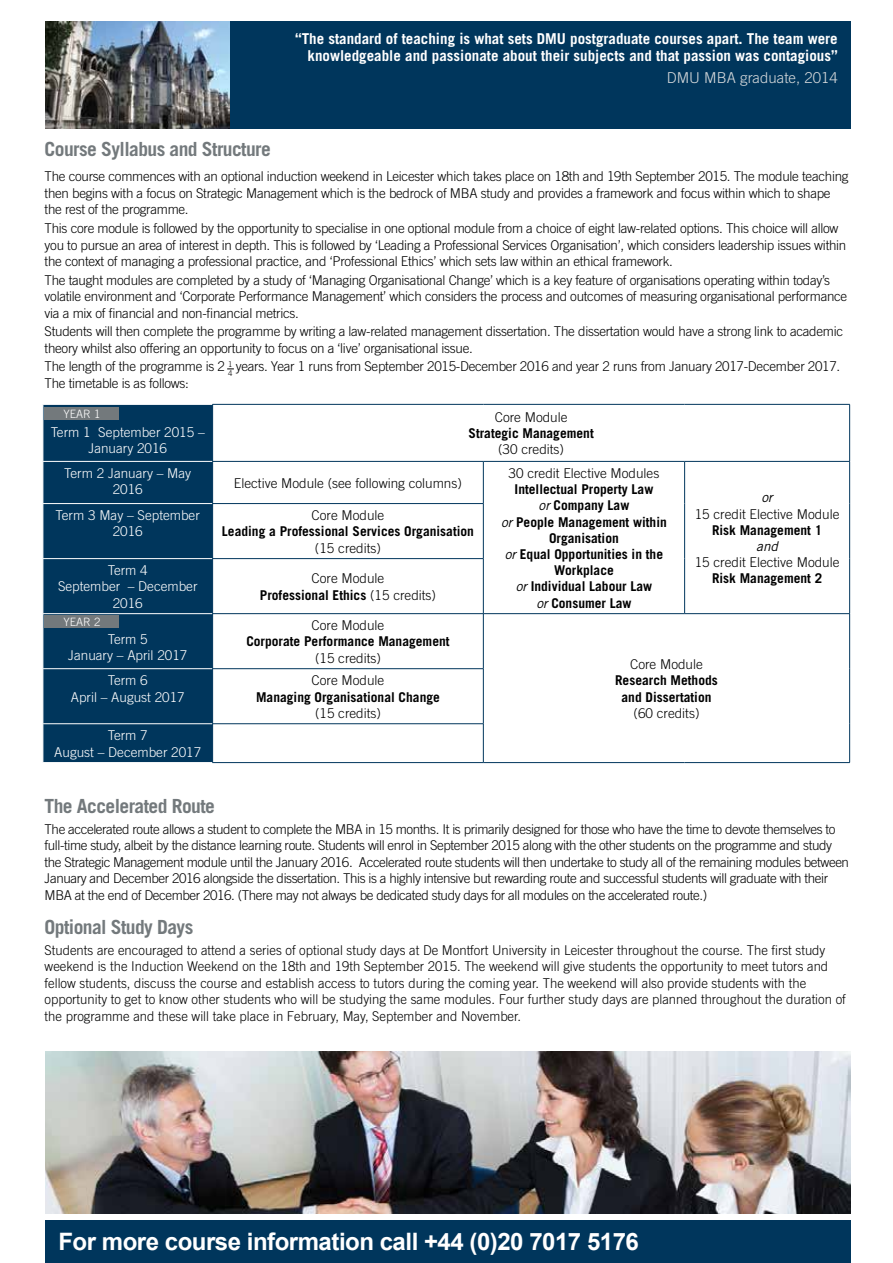
<style>
.page{position:relative;width:893px;height:1263px;background:#fff}
.page>*{position:absolute;margin:0;border:0;box-sizing:border-box;transform-origin:0 0}
.t1{font:700 24px "Arial";letter-spacing:-.02em;color:#fff}
.t2{font:700 19.5px "Trade Gothic";letter-spacing:-.03em;color:#73797c}
.t3{font:700 15px/16.5px "Trade Gothic";color:#fff;text-align:right}
.t4{font:300 15px "Trade Gothic";color:#d6d9db}
.t5{font:300 13.5px/16.5px "Trade Gothic";letter-spacing:-.02em;color:#000}
.t6{font:300 13.5px/16.5px "Trade Gothic";color:#000}
.t7{font:700 13.5px/16.2px "Trade Gothic";color:#000;text-align:center}
.t8{font:300 13.5px/16.2px "Trade Gothic";color:#fff;text-align:center}
.t9{font:italic 13.5px "Trade Gothic";color:#000}
.t10{font:300 11.55px "Trade Gothic";color:#fff}
.s1{font-weight:700}
.s2{font-weight:400;font-style:italic}
</style>
<div class="page">
<div style="left:45px;top:1220px;width:805px;height:43px;background:#00365c"></div>
<img style="left:45px;top:1051px;width:805px;height:162px">
<div style="left:60px;top:21px;width:790px;height:108px;background:#00365c"></div>
<img style="left:46px;top:21px;width:183px;height:108px">
<div style="left:44px;top:405px;width:168px;height:357px;background:#00365c"></div>
<hr style="left:43px;top:461px;width:169px;height:1px;background:#fff">
<hr style="left:43px;top:503px;width:169px;height:1px;background:#fff">
<hr style="left:43px;top:558px;width:169px;height:1px;background:#fff">
<hr style="left:43px;top:613px;width:169px;height:1px;background:#fff">
<hr style="left:43px;top:668px;width:169px;height:1px;background:#fff">
<hr style="left:43px;top:723px;width:169px;height:1px;background:#fff">
<hr style="left:212px;top:404px;width:271px;height:1px;background:#00365c">
<hr style="left:212px;top:404px;width:1px;height:57px;background:#00365c">
<hr style="left:483px;top:404px;width:202px;height:1px;background:#00365c">
<hr style="left:685px;top:404px;width:165px;height:1px;background:#00365c">
<hr style="left:849px;top:404px;width:1px;height:57px;background:#00365c">
<hr style="left:212px;top:461px;width:271px;height:1px;background:#00365c">
<hr style="left:212px;top:462px;width:1px;height:41px;background:#00365c">
<hr style="left:483px;top:461px;width:202px;height:1px;background:#00365c">
<hr style="left:483px;top:462px;width:1px;height:41px;background:#00365c">
<hr style="left:685px;top:461px;width:165px;height:1px;background:#00365c">
<hr style="left:684px;top:462px;width:1px;height:42px;background:#00365c">
<hr style="left:849px;top:462px;width:1px;height:42px;background:#00365c">
<hr style="left:684px;top:504px;width:1px;height:55px;background:#00365c">
<hr style="left:849px;top:504px;width:1px;height:55px;background:#00365c">
<hr style="left:684px;top:559px;width:1px;height:54px;background:#00365c">
<hr style="left:849px;top:559px;width:1px;height:54px;background:#00365c">
<hr style="left:212px;top:503px;width:271px;height:1px;background:#00365c">
<hr style="left:212px;top:504px;width:1px;height:54px;background:#00365c">
<hr style="left:483px;top:504px;width:1px;height:54px;background:#00365c">
<hr style="left:212px;top:558px;width:271px;height:1px;background:#00365c">
<hr style="left:212px;top:559px;width:1px;height:54px;background:#00365c">
<hr style="left:483px;top:559px;width:1px;height:54px;background:#00365c">
<hr style="left:212px;top:613px;width:271px;height:1px;background:#00365c">
<hr style="left:212px;top:614px;width:1px;height:54px;background:#00365c">
<hr style="left:483px;top:613px;width:202px;height:1px;background:#00365c">
<hr style="left:483px;top:614px;width:1px;height:54px;background:#00365c">
<hr style="left:685px;top:613px;width:165px;height:1px;background:#00365c">
<hr style="left:849px;top:614px;width:1px;height:55px;background:#00365c">
<hr style="left:849px;top:669px;width:1px;height:55px;background:#00365c">
<hr style="left:849px;top:724px;width:1px;height:38px;background:#00365c">
<hr style="left:483px;top:762px;width:202px;height:1px;background:#00365c">
<hr style="left:685px;top:762px;width:165px;height:1px;background:#00365c">
<hr style="left:212px;top:668px;width:271px;height:1px;background:#00365c">
<hr style="left:212px;top:669px;width:1px;height:54px;background:#00365c">
<hr style="left:483px;top:669px;width:1px;height:54px;background:#00365c">
<hr style="left:212px;top:723px;width:271px;height:1px;background:#00365c">
<hr style="left:212px;top:724px;width:1px;height:38px;background:#00365c">
<hr style="left:483px;top:724px;width:1px;height:38px;background:#00365c">
<hr style="left:212px;top:762px;width:271px;height:1px;background:#00365c">
<div style="left:45px;top:407px;width:74px;height:12px;background:#73797c"></div>
<div style="left:45px;top:615px;width:74px;height:13px;background:#73797c"></div>
<p class="t3" style="left:295px;top:30px;width:544px">“The standard of teaching is what sets DMU postgraduate courses apart. The team were knowledgeable and passionate about their subjects and that passion was contagious”</p>
<p class="t4" style="left:667px;top:69px;width:172px">DMU MBA graduate, 2014</p>
<h2 class="t2" style="left:45px;top:137px;width:228px">Course Syllabus and Structure</h2>
<p class="t5" style="left:45px;top:168px;width:805px">The course commences with an optional induction weekend in Leicester which takes place on 18th and 19th September 2015. The module teaching then begins with a focus on Strategic Management which is the bedrock of MBA study and provides a framework and focus within which to shape the rest of the programme.</p>
<p class="t5" style="left:45px;top:220px;width:803px">This core module is followed by the opportunity to specialise in one optional module from a choice of eight law-related options. This choice will allow you to pursue an area of interest in depth. This is followed by ‘Leading a Professional Services Organisation’, which considers leadership issues within the context of managing a professional practice, and ‘Professional Ethics’ which sets law within an ethical framework.</p>
<p class="t5" style="left:45px;top:271px;width:804px">The taught modules are completed by a study of ‘Managing Organisational Change’ which is a key feature of organisations operating within today’s volatile environment and ‘Corporate Performance Management’ which considers the process and outcomes of measuring organisational performance via a mix of financial and non-financial metrics.</p>
<p class="t5" style="left:45px;top:323px;width:800px">Students will then complete the programme by writing a law-related management dissertation. The dissertation would have a strong link to academic theory whilst also offering an opportunity to focus on a ‘live’ organisational issue.</p>
<p class="t5" style="left:45px;top:358px;width:189px">The length of the programme is 2 <sup>1</sup></p>
<p class="t5" style="left:228px;top:358px;width:614px"><sub>4</sub> years. Year 1 runs from September 2015-December 2016 and year 2 runs from January 2017-December 2017.</p>
<p class="t5" style="left:45px;top:375px;width:146px">The timetable is as follows:</p>
<p class="t10" style="left:63px;top:407px;width:38px">YEAR 1</p>
<p class="t8" style="left:51px;top:424px;width:156px">Term 1 September 2015 –<br>January 2016</p>
<p class="t6" style="left:495px;top:409px;width:74px">Core Module</p>
<p class="t7" style="left:468px;top:425px;width:127px">Strategic Management</p>
<p class="t6" style="left:498px;top:441px;width:68px">(30 credits)</p>
<p class="t8" style="left:64px;top:465px;width:129px">Term 2 January – May<br>2016</p>
<p class="t6" style="left:234px;top:475px;width:230px">Elective Module (see following columns)</p>
<p class="t8" style="left:56px;top:507px;width:146px">Term 3 May – September<br>2016</p>
<p class="t6" style="left:312px;top:507px;width:74px">Core Module</p>
<p class="t7" style="left:222px;top:523px;width:254px">Leading a Professional Services Organisation</p>
<p class="t6" style="left:315px;top:539px;width:68px">(15 credits)</p>
<p class="t8" style="left:58px;top:562px;width:141px">Term 4<br>September – December<br>2016</p>
<p class="t6" style="left:260px;top:570px;width:178px;text-align:center">Core Module<br><span class="s1">Professional Ethics</span> (15 credits)</p>
<p class="t8" style="left:68px;top:631px;width:121px">Term 5<br>January – April 2017</p>
<p class="t10" style="left:63px;top:615px;width:38px">YEAR 2</p>
<p class="t6" style="left:312px;top:617px;width:74px">Core Module</p>
<p class="t7" style="left:246px;top:633px;width:205px">Corporate Performance Management</p>
<p class="t6" style="left:315px;top:649px;width:68px">(15 credits)</p>
<p class="t8" style="left:71px;top:672px;width:116px">Term 6<br>April – August 2017</p>
<p class="t6" style="left:312px;top:672px;width:74px">Core Module</p>
<p class="t7" style="left:256px;top:688px;width:185px">Managing Organisational Change</p>
<p class="t6" style="left:315px;top:704px;width:68px">(15 credits)</p>
<p class="t8" style="left:54px;top:727px;width:149px">Term 7<br>August – December 2017</p>
<p class="t6" style="left:509px;top:465px;width:152px">30 credit Elective Modules</p>
<p class="t7" style="left:501px;top:481px;width:167px">Intellectual Property Law<br><span class="s2">or</span> Company Law<br><span class="s2">or</span> People Management within<br>Organisation<br><span class="s2">or</span> Equal Opportunities in the<br>Workplace<br><span class="s2">or</span> Individual Labour Law<br><span class="s2">or</span> Consumer Law</p>
<p class="t9" style="left:761px;top:489px;width:13px">or</p>
<p class="t6" style="left:695px;top:505px;width:146px">15 credit Elective Module</p>
<p class="t7" style="left:712px;top:522px;width:112px">Risk Management 1</p>
<p class="t9" style="left:756px;top:538px;width:23px">and</p>
<p class="t6" style="left:695px;top:554px;width:146px">15 credit Elective Module</p>
<p class="t7" style="left:712px;top:570px;width:112px">Risk Management 2</p>
<p class="t6" style="left:630px;top:656px;width:74px">Core Module</p>
<p class="t7" style="left:615px;top:672px;width:104px">Research Methods and Dissertation</p>
<p class="t6" style="left:633px;top:704px;width:68px">(60 credits)</p>
<h2 class="t2" style="left:45px;top:794px;width:172px">The Accelerated Route</h2>
<p class="t5" style="left:45px;top:821px;width:806px">The accelerated route allows a student to complete the MBA in 15 months. It is primarily designed for those who have the time to devote themselves to full-time study, albeit by the distance learning route. Students will enrol in September 2015 along with the other students on the programme and study the Strategic Management module until the January 2016. Accelerated route students will then undertake to study all of the remaining modules between January and December 2016 alongside the dissertation. This is a highly intensive but rewarding route and successful students will graduate with their MBA at the end of December 2016. (There may not always be dedicated study days for all modules on the accelerated route.)</p>
<h2 class="t2" style="left:45px;top:915px;width:150px">Optional Study Days</h2>
<p class="t6" style="left:45px;top:941px;width:803px">Students are encouraged to attend a series of optional study days at De Montfort University in Leicester throughout the course. The first study weekend is the Induction Weekend on the 18th and 19th September 2015. The weekend will give students the opportunity to meet tutors and fellow students, discuss the course and establish access to tutors during the coming year. The weekend will also provide students with the opportunity to get to know other students who will be studying the same modules. Four further study days are planned throughout the duration of the programme and these will take place in February, May, September and November.</p>
<h1 class="t1" style="left:58px;top:1226px;width:582px">For more course information call +44 (0)20 7017 5176</h1>
</div>
